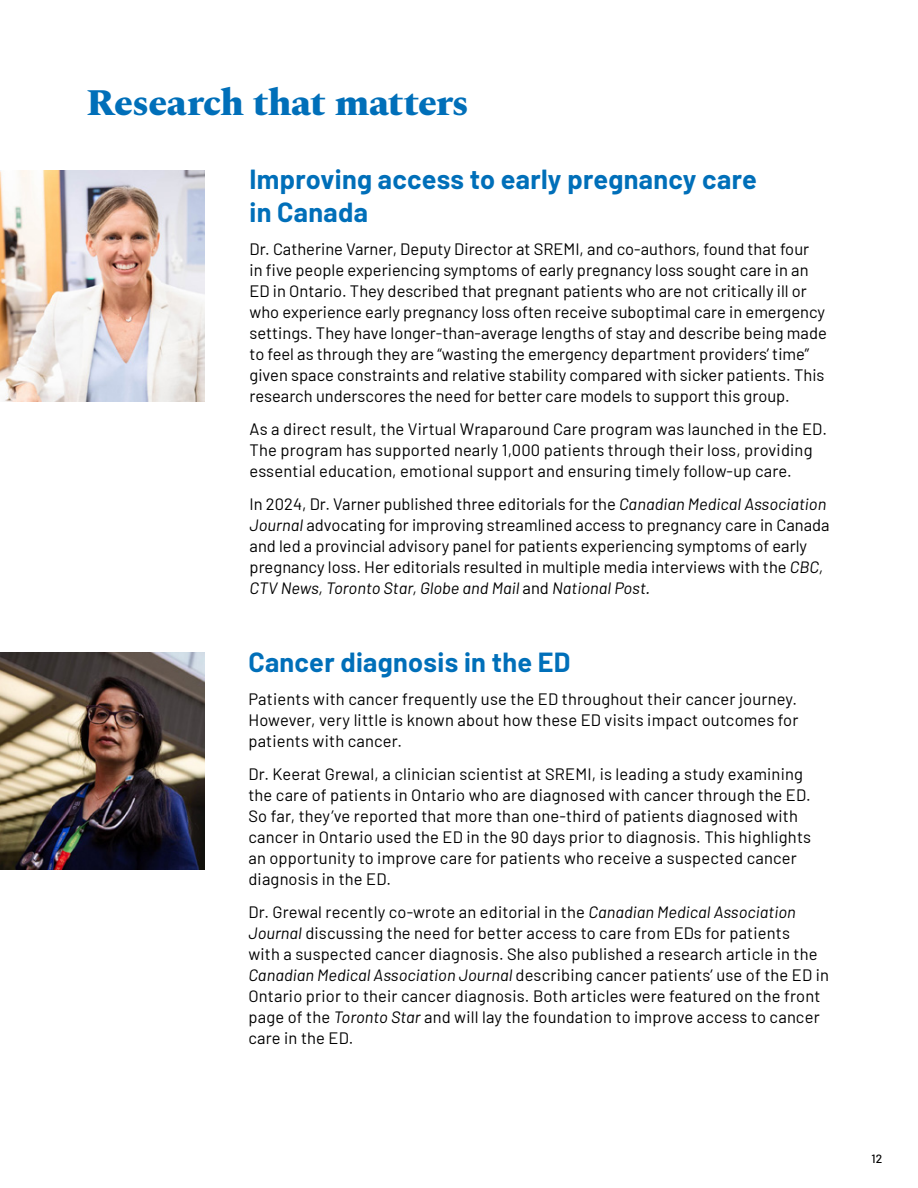
<style>
.page{position:relative;width:918px;height:1188px;background:#fff}
.page>*{position:absolute;margin:0;border:0;box-sizing:border-box;transform-origin:0 0}
.H1_-_25pt_Spectral_Left_Align{font:800 37.5px "Spectral";letter-spacing:-.015em;color:#006fb9}
.Text_1{font:700 27px/33px "Barlow";letter-spacing:.01em;color:#006fb9}
.Text_1-2{font:16.5px/21px "Barlow";letter-spacing:.005em;color:#000}
.t1{font:500 12px "Barlow";color:#000}
.s1{font-style:italic}
</style>
<div class="page">
<img style="left:0;top:170px;width:204px;height:231px">
<img style="left:0;top:652px;width:204px;height:218px">
<p class="H1_-_25pt_Spectral_Left_Align" style="left:86px;top:76px;width:384px">Research that matters</p>
<p class="Text_1" style="left:250px;top:161px;width:509px">Improving access to early pregnancy care in Canada</p>
<p class="Text_1-2" style="left:250px;top:237px;width:579px">Dr. Catherine Varner, Deputy Director at SREMI, and co-authors, found that four<br>in five people experiencing symptoms of early pregnancy loss sought care in an ED in Ontario. They described that pregnant patients who are not critically ill or who experience early pregnancy loss often receive suboptimal care in emergency settings. They have longer-than-average lengths of stay and describe being made to feel as through they are “wasting the emergency department providers’ time” given space constraints and relative stability compared with sicker patients. This research underscores the need for better care models to support this group.</p>
<p class="Text_1-2" style="left:250px;top:417px;width:579px">As a direct result, the Virtual Wraparound Care program was launched in the ED.<br>The program has supported nearly 1,000 patients through their loss, providing essential education, emotional support and ensuring timely follow-up care.</p>
<p class="Text_1-2" style="left:250px;top:492px;width:582px">In 2024, Dr. Varner published three editorials for the <span class="s1">Canadian Medical Association Journal</span> advocating for improving streamlined access to pregnancy care in Canada and led a provincial advisory panel for patients experiencing symptoms of early pregnancy loss. Her editorials resulted in multiple media interviews with the <span class="s1">CBC, CTV News, Toronto Star, Globe and Mail</span> and <span class="s1">National Post.</span></p>
<p class="Text_1" style="left:248px;top:644px;width:324px">Cancer diagnosis in the ED</p>
<p class="Text_1-2" style="left:248px;top:687px;width:552px;text-align:justify">Patients with cancer frequently use the ED throughout their cancer journey.<br>However, very little is known about how these ED visits impact outcomes for patients with cancer.</p>
<p class="Text_1-2" style="left:248px;top:762px;width:564px">Dr. Keerat Grewal, a clinician scientist at SREMI, is leading a study examining the care of patients in Ontario who are diagnosed with cancer through the ED.<br>So far, they’ve reported that more than one-third of patients diagnosed with cancer in Ontario used the ED in the 90 days prior to diagnosis. This highlights an opportunity to improve care for patients who receive a suspected cancer diagnosis in the ED.</p>
<p class="Text_1-2" style="left:248px;top:900px;width:582px">Dr. Grewal recently co-wrote an editorial in the <span class="s1">Canadian Medical Association Journal</span> discussing the need for better access to care from EDs for patients<br>with a suspected cancer diagnosis. She also published a research article in the <span class="s1">Canadian Medical Association Journal</span> describing cancer patients’ use of the ED in Ontario prior to their cancer diagnosis. Both articles were featured on the front page of the <span class="s1">Toronto Star</span> and will lay the foundation to improve access to cancer care in the ED.</p>
<p class="t1" style="left:872px;top:1152px;width:12px">12</p>
</div>
